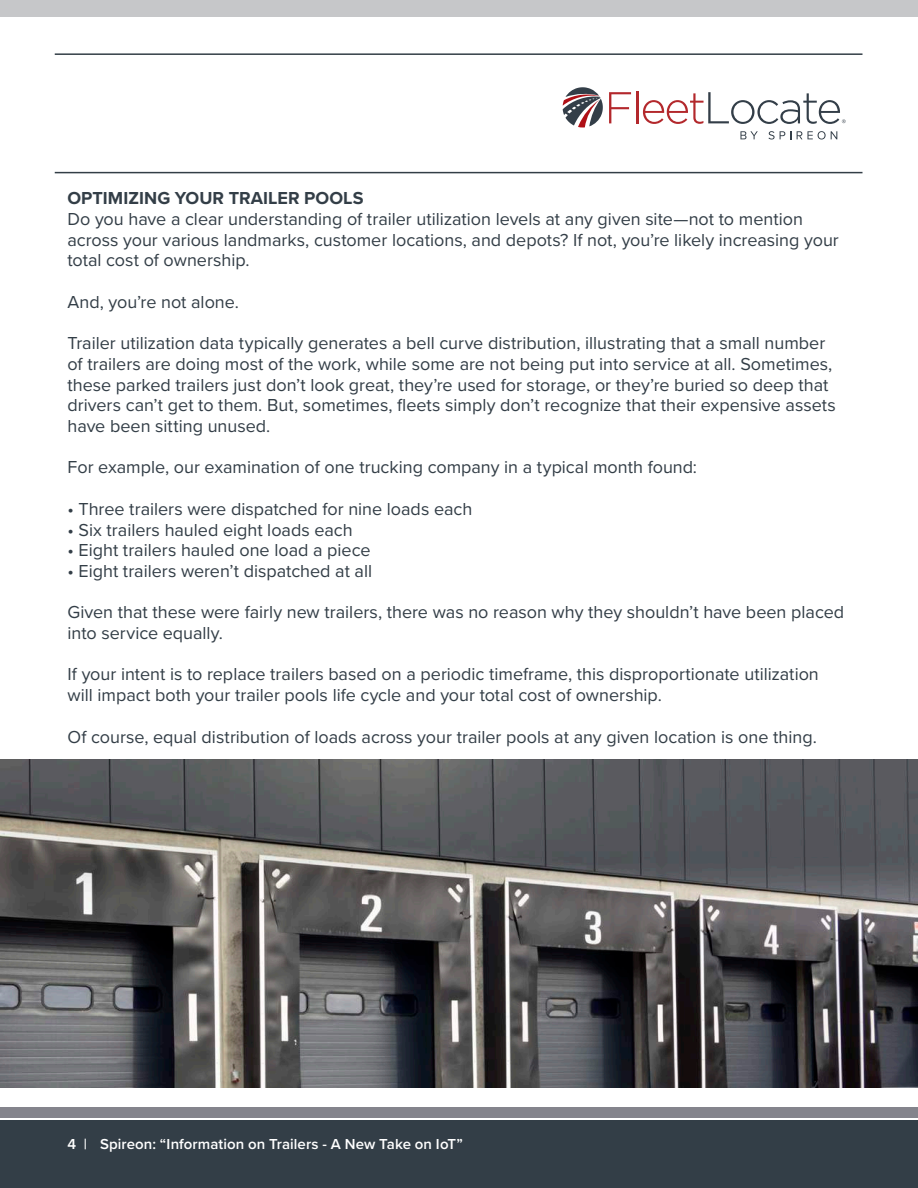
<style>
.page{position:relative;width:918px;height:1188px;background:#fff}
.page>*{position:absolute;margin:0;border:0;box-sizing:border-box;transform-origin:0 0}
.t1{font:18px/20.7px "Proxima Nova";color:#333e47}
.t2{font:700 18px "Proxima Nova";letter-spacing:.005em;color:#333e47}
.t3{font:600 15px "Proxima Nova";letter-spacing:.005em;color:#fff}
</style>
<div class="page">
<div style="left:0;top:1120px;width:918px;height:68px;background:#333e47"></div>
<div style="left:0;top:1107px;width:918px;height:10px;background:#84848c"></div>
<div style="left:0;top:0;width:918px;height:17px;background:#c6c7c9"></div>
<hr style="left:55px;top:53px;width:807px;height:2px;background:#333e47">
<hr style="left:55px;top:172px;width:807px;height:1px;background:#333e47">
<svg style="left:609px;top:92px;width:22px;height:31px"></svg>
<hr style="left:636px;top:91px;width:2px;height:32px;background:#b3282c">
<svg style="left:643px;top:92px;width:203px;height:32px"></svg>
<svg style="left:740px;top:131px;width:18px;height:8px"></svg>
<svg style="left:768px;top:131px;width:23px;height:9px"></svg>
<svg style="left:797px;top:131px;width:40px;height:9px"></svg>
<svg style="left:563px;top:87px;width:40px;height:41px"></svg>
<img style="left:0;top:759px;width:918px;height:328px">
<p class="t2" style="left:68px;top:185px;width:298px">OPTIMIZING YOUR TRAILER POOLS</p>
<p class="t1" style="left:68px;top:208px;width:773px">Do you have a clear understanding of trailer utilization levels at any given site—not to mention across your various landmarks, customer locations, and depots? If not, you’re likely increasing your total cost of ownership.</p>
<p class="t1" style="left:68px;top:291px;width:173px">And, you’re not alone.</p>
<p class="t1" style="left:68px;top:332px;width:770px">Trailer utilization data typically generates a bell curve distribution, illustrating that a small number of trailers are doing most of the work, while some are not being put into service at all. Sometimes, these parked trailers just don’t look great, they’re used for storage, or they’re buried so deep that drivers can’t get to them. But, sometimes, fleets simply don’t recognize that their expensive assets have been sitting unused.</p>
<p class="t1" style="left:68px;top:456px;width:631px">For example, our examination of one trucking company in a typical month found:</p>
<p class="t1" style="left:68px;top:498px;width:406px">• Three trailers were dispatched for nine loads each</p>
<p class="t1" style="left:68px;top:518px;width:287px">• Six trailers hauled eight loads each</p>
<p class="t1" style="left:68px;top:539px;width:305px">• Eight trailers hauled one load a piece</p>
<p class="t1" style="left:68px;top:560px;width:306px">• Eight trailers weren’t dispatched at all</p>
<p class="t1" style="left:68px;top:601px;width:778px">Given that these were fairly new trailers, there was no reason why they shouldn’t have been placed into service equally.</p>
<p class="t1" style="left:68px;top:663px;width:753px">If your intent is to replace trailers based on a periodic timeframe, this disproportionate utilization will impact both your trailer pools life cycle and your total cost of ownership.</p>
<p class="t1" style="left:68px;top:725px;width:751px">Of course, equal distribution of loads across your trailer pools at any given location is one thing.</p>
<p class="t3" style="left:68px;top:1133px;width:397px">4 | Spireon: “Information on Trailers - A New Take on IoT”</p>
</div>
